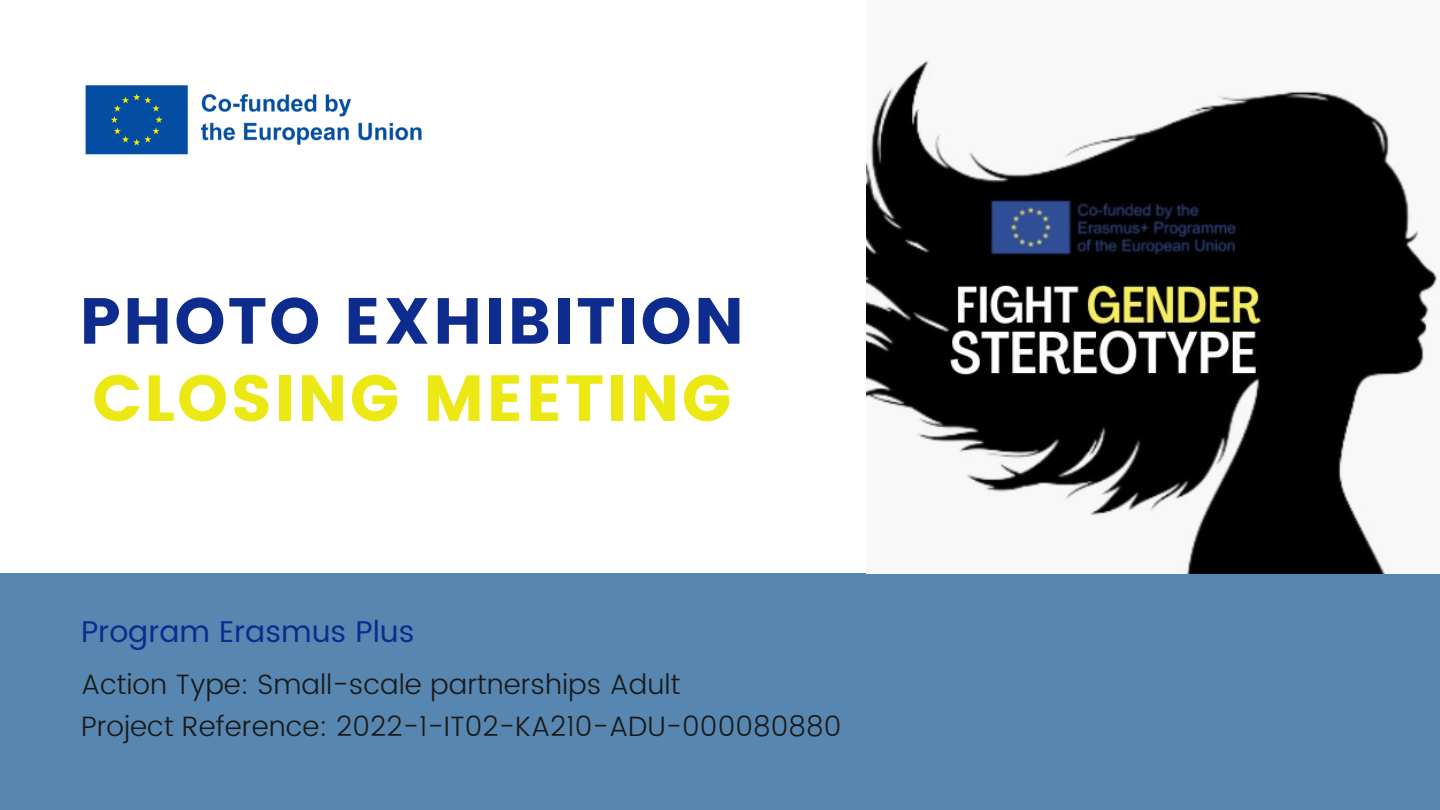
<style>
.page{position:relative;width:1440px;height:810px;background:#fff}
.page>*{position:absolute;margin:0;border:0;box-sizing:border-box;transform-origin:0 0}
.t1{font:65px "Poppins";letter-spacing:.03em;color:#0e2c8e}
.t2{font:65px "Poppins";letter-spacing:.03em;color:#ece814}
.t3{font:30px "Poppins";color:#0e2c8e}
.t4{font:300 28px "Poppins";color:#191919}
</style>
<div class="page">
<div style="left:0;top:573px;width:1440px;height:237px;background:#5786b0"></div>
<img style="left:85px;top:85px;width:337px;height:70px">
<img style="left:867px;top:55px;width:573px;height:519px">
<p class="t1" style="left:79px;top:283px;width:667px">PHOTO EXHIBITION</p>
<p class="t2" style="left:92px;top:361px;width:641px">CLOSING MEETING</p>
<p class="t3" style="left:81px;top:614px;width:335px">Program Erasmus Plus</p>
<p class="t4" style="left:81px;top:667px;width:601px">Action Type: Small-scale partnerships Adult</p>
<p class="t4" style="left:81px;top:710px;width:762px">Project Reference: 2022-1-IT02-KA210-ADU-000080880</p>
</div>
